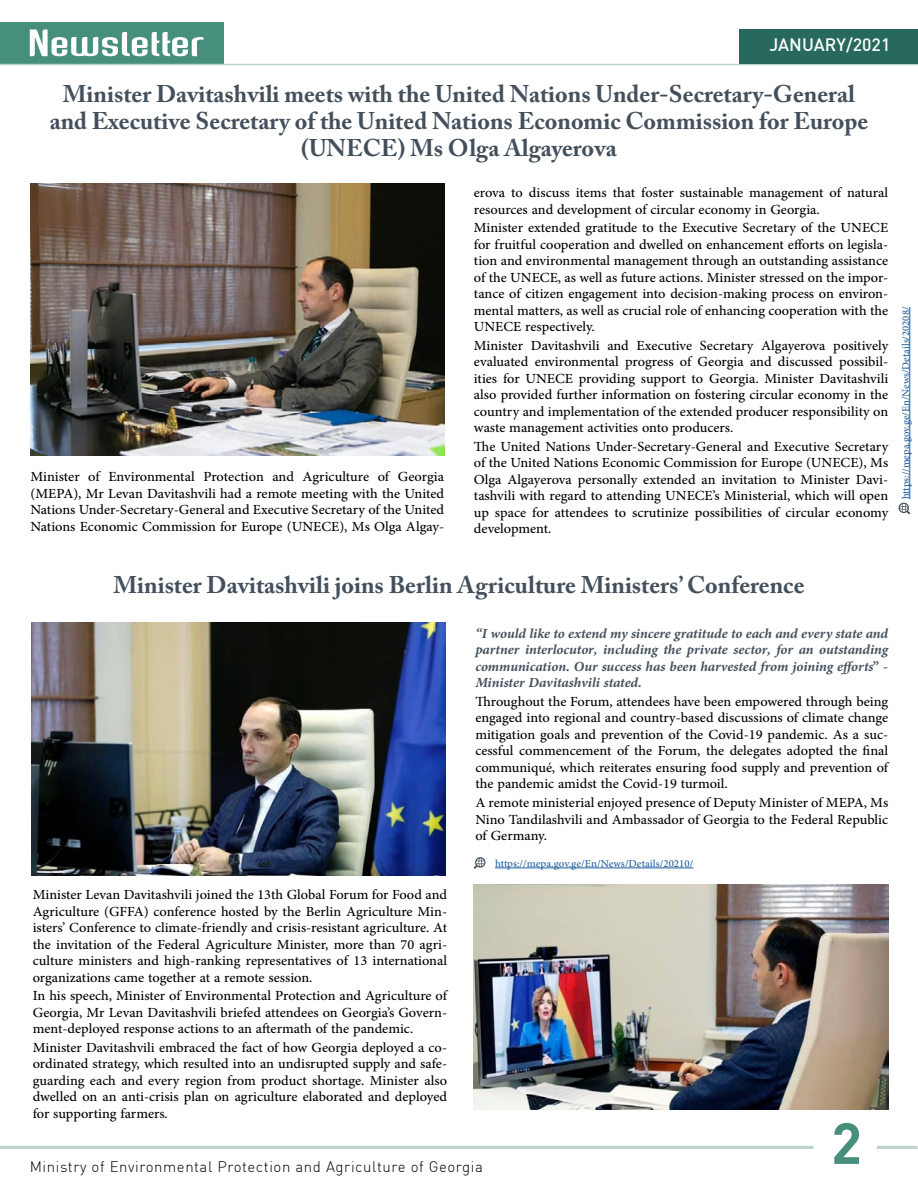
<style>
.page{position:relative;width:918px;height:1188px;background:#fff}
.page>*{position:absolute;margin:0;border:0;box-sizing:border-box;transform-origin:0 0}
.t1{font:700 57.15px "DIN";color:#468f7c}
.t2{font:700 24px/27.2px "Adobe Caslon Pro";color:#43505c;text-align:center}
.t3{font:19.5px/16.5px "Adobe Arabic";color:#000;text-align:justify}
.t4{font:italic 700 19.5px/16.5px "Adobe Arabic";letter-spacing:-.005em;color:#43505c;text-align:justify}
.t5{font:500 17.7px "DIN";color:#fff}
.t6{font:300 15px "DIN";letter-spacing:.04em;color:#000}
.t7{font:15px "Adobe Arabic";color:#215e9e}
.t8{font:14.55px "Adobe Arabic";color:#215e9e}
</style>
<div class="page">
<div style="left:0;top:22px;width:223px;height:42px;background:#468f7c"></div>
<hr style="left:0;top:1146px;width:814px;height:3px;background:#bcd2ce">
<hr style="left:877px;top:1146px;width:40px;height:3px;background:#bcd2ce">
<svg style="left:30px;top:29px;width:174px;height:27px"></svg>
<hr style="left:0;top:64px;width:918px;height:1px;background:#bcd2ce">
<div style="left:739px;top:29px;width:179px;height:35px;background:#276a5d"></div>
<hr style="left:910px;top:307px;width:1px;height:192px;background:#215e9e">
<svg style="left:899px;top:503px;width:11px;height:11px"></svg>
<img style="left:31px;top:184px;width:413px;height:271px">
<hr style="left:495px;top:868px;width:198px;height:1px;background:#215e9e">
<svg style="left:474px;top:857px;width:12px;height:12px"></svg>
<img style="left:474px;top:884px;width:414px;height:225px">
<img style="left:31px;top:623px;width:415px;height:253px">
<p class="t5" style="left:770px;top:33px;width:122px">JANUARY/2021</p>
<p class="t2" style="left:50px;top:80px;width:820px">Minister Davitashvili meets with the United Nations Under-Secretary-General and Executive Secretary of the United Nations Economic Commission for Europe (UNECE) Ms Olga Algayerova</p>
<p class="t3" style="left:31px;top:466px;width:415px">Minister of Environmental Protection and Agriculture of Georgia (MEPA), Mr Levan Davitashvili had a remote meeting with the United Nations Under-Secretary-General and Executive Secretary of the United Nations Economic Commission for Europe (UNECE), Ms Olga Algay-</p>
<p class="t3" style="left:474px;top:182px;width:416px">erova to discuss items that foster sustainable management of natural resources and development of circular economy in Georgia.</p>
<p class="t3" style="left:474px;top:217px;width:416px">Minister extended gratitude to the Executive Secretary of the UNECE for fruitful cooperation and dwelled on enhancement efforts on legisla&shy;tion and environmental management through an outstanding assistance of the UNECE, as well as future actions. Minister stressed on the impor&shy;tance of citizen engagement into decision-making process on environ&shy;mental matters, as well as crucial role of enhancing cooperation with the UNECE respectively.</p>
<p class="t3" style="left:474px;top:335px;width:416px">Minister Davitashvili and Executive Secretary Algayerova positively evaluated environmental progress of Georgia and discussed possibil&shy;ities for UNECE providing support to Georgia. Minister Davitashvili also provided further information on fostering circular economy in the country and implementation of the extended producer responsibility on waste management activities onto producers.</p>
<p class="t3" style="left:474px;top:436px;width:416px">The United Nations Under-Secretary-General and Executive Secretary of the United Nations Economic Commission for Europe (UNECE), Ms Olga Algayerova personally extended an invitation to Minister Davi&shy;tashvili with regard to attending UNECE’s Ministerial, which will open up space for attendees to scrutinize possibilities of circular economy development.</p>
<p class="t8" style="left:896px;top:499px;width:194px;rotate:-90deg">https://mepa.gov.ge/En/News/Details/20208/</p>
<p class="t2" style="left:113px;top:571px;width:693px">Minister Davitashvili joins Berlin Agriculture Ministers’ Conference</p>
<p class="t4" style="left:475px;top:623px;width:414px">“I would like to extend my sincere gratitude to each and every state and partner interlocutor, including the private sector, for an outstanding communication. Our success has been harvested from joining efforts” - Minister Davitashvili stated.</p>
<p class="t3" style="left:475px;top:691px;width:414px">Throughout the Forum, attendees have been empowered through being engaged into regional and country-based discussions of climate change mitigation goals and prevention of the Covid-19 pandemic. As a suc&shy;cessful commencement of the Forum, the delegates adopted the final communiqué, which reiterates ensuring food supply and prevention of the pandemic amidst the Covid-19 turmoil.</p>
<p class="t3" style="left:475px;top:792px;width:414px">A remote ministerial enjoyed presence of Deputy Minister of MEPA, Ms Nino Tandilashvili and Ambassador of Georgia to the Federal Republic of Germany.</p>
<p class="t3" style="left:33px;top:884px;width:416px">Minister Levan Davitashvili joined the 13th Global Forum for Food and Agriculture (GFFA) conference hosted by the Berlin Agriculture Min&shy;isters’ Conference to climate-friendly and crisis-resistant agriculture. At the invitation of the Federal Agriculture Minister, more than 70 agri&shy;culture ministers and high-ranking representatives of 13 international organizations came together at a remote session.</p>
<p class="t3" style="left:33px;top:985px;width:416px">In his speech, Minister of Environmental Protection and Agriculture of Georgia, Mr Levan Davitashvili briefed attendees on Georgia’s Govern&shy;ment-deployed response actions to an aftermath of the pandemic.</p>
<p class="t3" style="left:33px;top:1037px;width:416px">Minister Davitashvili embraced the fact of how Georgia deployed a co&shy;ordinated strategy, which resulted into an undisrupted supply and safe&shy;guarding each and every region from product shortage. Minister also dwelled on an anti-crisis plan on agriculture elaborated and deployed for supporting farmers.</p>
<p class="t7" style="left:495px;top:853px;width:200px">https://mepa.gov.ge/En/News/Details/20210/</p>
<p class="t6" style="left:30px;top:1157px;width:455px">Ministry of Environmental Protection and Agriculture of Georgia</p>
<h1 class="t1" style="left:831px;top:1106px;width:33px">2</h1>
</div>
